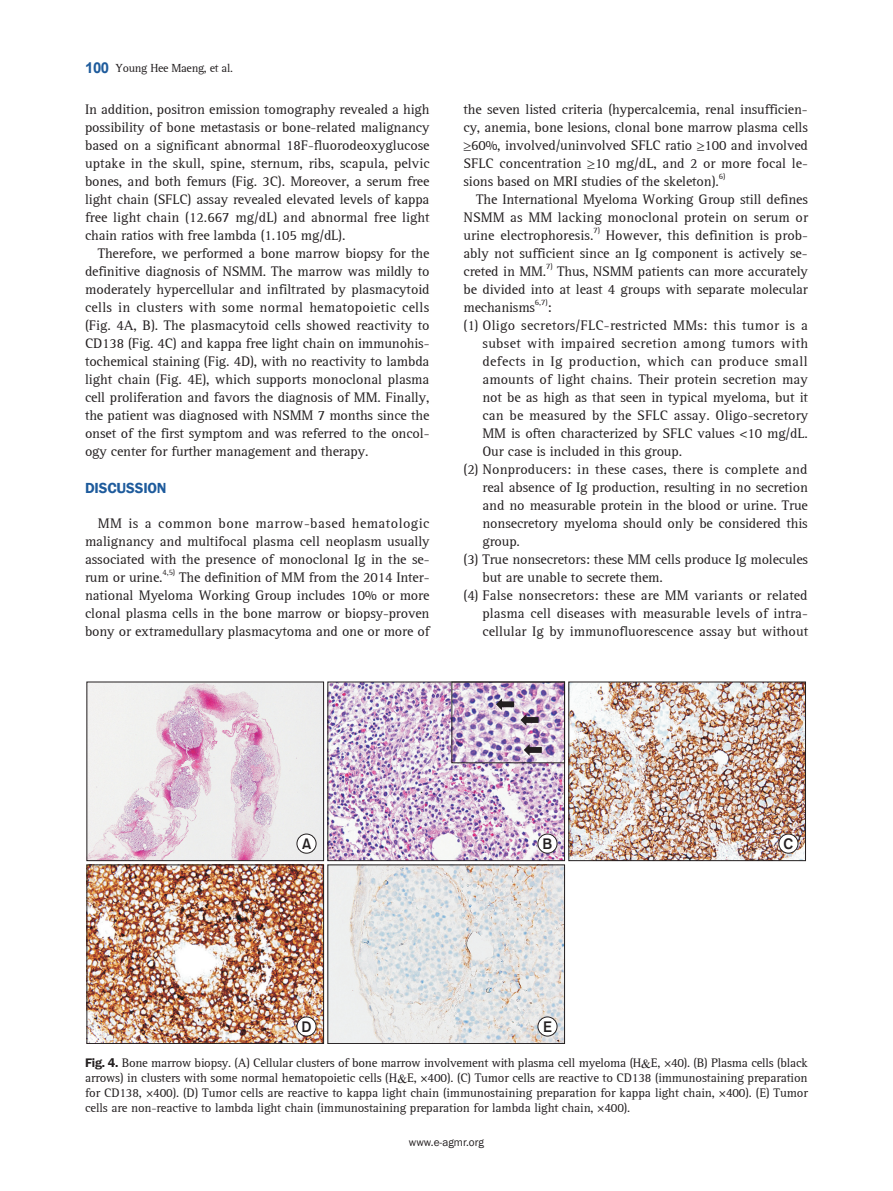
<style>
.page{position:relative;width:893px;height:1191px;background:#fff}
.page>*{position:absolute;margin:0;border:0;box-sizing:border-box;transform-origin:0 0}
.t1{font:600 15px "Franklin Gothic";letter-spacing:-.01em;color:#1e5b9c}
.t2{font:15px "Gothic 725 BT Bold A";color:#231f20}
.t3{font:14.25px/18px "Rotisser";letter-spacing:-.005em;color:#231f20;text-align:justify}
.t4{font:14.25px "Rotisser";letter-spacing:.015em;color:#231f20}
.t5{font:14.25px "Rotisser";letter-spacing:.02em;color:#231f20}
.t6{font:14.25px "Rotisser";letter-spacing:.025em;color:#231f20}
.t7{font:12.75px/15px "Rotisser";letter-spacing:-.01em;color:#231f20;text-align:justify}
.t8{font:12px "Rotisser";letter-spacing:-.025em;color:#231f20}
.t9{font:11.25px "Franklin Gothic";color:#231f20}
.t10{font:8.25px "Rotisser";color:#231f20}
.s1{font-family:"Arial";font-weight:700;font-size:15px;color:#1e5b9c}
.s2{font-family:"Franklin Gothic";font-weight:600}
</style>
<div class="page">
<img style="left:86px;top:681px;width:720px;height:363px">
<div style="left:297px;top:834px;width:19px;height:19px;background:#fff;border-radius:50%"></div>
<div style="left:297px;top:833px;width:19px;height:20px;border:1px solid #231f20;border-radius:50%"></div>
<div style="left:538px;top:834px;width:19px;height:19px;background:#fff;border-radius:50%"></div>
<div style="left:538px;top:833px;width:19px;height:20px;border:1px solid #231f20;border-radius:50%"></div>
<div style="left:779px;top:834px;width:19px;height:19px;background:#fff;border-radius:50%"></div>
<div style="left:779px;top:833px;width:19px;height:20px;border:1px solid #231f20;border-radius:50%"></div>
<div style="left:297px;top:1017px;width:19px;height:19px;background:#fff;border-radius:50%"></div>
<div style="left:297px;top:1016px;width:19px;height:20px;border:1px solid #231f20;border-radius:50%"></div>
<div style="left:538px;top:1017px;width:19px;height:19px;background:#fff;border-radius:50%"></div>
<div style="left:538px;top:1016px;width:19px;height:20px;border:1px solid #231f20;border-radius:50%"></div>
<svg style="left:496px;top:698px;width:18px;height:12px"></svg>
<svg style="left:520px;top:714px;width:18px;height:12px"></svg>
<svg style="left:524px;top:744px;width:18px;height:12px"></svg>
<div style="left:452px;top:681px;width:113px;height:82px;border:1px solid #231f20"></div>
<p class="t8" style="left:85px;top:61px;width:149px"><span class="s1">100</span> Young Hee Maeng, et al.</p>
<p class="t3" style="left:85px;top:101px;width:346px">In addition, positron emission tomography revealed a high possibility of bone metastasis or bone-related malignancy based on a significant abnormal 18F-fluorodeoxyglucose uptake in the skull, spine, sternum, ribs, scapula, pelvic bones, and both femurs (Fig. 3C). Moreover, a serum free light chain (SFLC) assay revealed elevated levels of kappa free light chain (12.667 mg/dL) and abnormal free light chain ratios with free lambda (1.105 mg/dL).</p>
<p class="t3" style="left:85px;top:245px;width:346px;text-indent:13px">Therefore, we performed a bone marrow biopsy for the definitive diagnosis of NSMM. The marrow was mildly to moderately hypercellular and infiltrated by plasmacytoid cells in clusters with some normal hematopoietic cells (Fig. 4A, B). The plasmacytoid cells showed reactivity to CD138 (Fig. 4C) and kappa free light chain on immunohis&shy;tochemical staining (Fig. 4D), with no reactivity to lambda light chain (Fig. 4E), which supports monoclonal plasma cell proliferation and favors the diagnosis of MM. Finally, the patient was diagnosed with NSMM 7 months since the onset of the first symptom and was referred to the oncol&shy;ogy center for further management and therapy.</p>
<p class="t1" style="left:85px;top:478px;width:83px">DISCUSSION</p>
<p class="t3" style="left:85px;top:515px;width:346px;text-indent:13px">MM is a common bone marrow-based hematologic malignancy and multifocal plasma cell neoplasm usually associated with the presence of monoclonal Ig in the se&shy;rum or urine.</p>
<p class="t10" style="left:163px;top:568px;width:14px">4,5)</p>
<p class="t3" style="left:85px;top:569px;width:346px;text-indent:94px">The definition of MM from the 2014 Inter&shy;national Myeloma Working Group includes 10% or more clonal plasma cells in the bone marrow or biopsy-proven bony or extramedullary plasmacytoma and one or more of</p>
<p class="t3" style="left:463px;top:101px;width:346px">the seven listed criteria (hypercalcemia, renal insufficien&shy;cy, anemia, bone lesions, clonal bone marrow plasma cells ≥60%, involved/uninvolved SFLC ratio ≥100 and involved SFLC concentration ≥10 mg/dL, and 2 or more focal le&shy;sions based on MRI studies of the skeleton).</p>
<p class="t10" style="left:719px;top:172px;width:8px">6)</p>
<p class="t3" style="left:463px;top:191px;width:346px;text-indent:13px">The International Myeloma Working Group still defines NSMM as MM lacking monoclonal protein on serum or urine electrophoresis.</p>
<p class="t10" style="left:593px;top:226px;width:8px">7)</p>
<p class="t3" style="left:463px;top:227px;width:346px;text-indent:142px">However, this definition is prob&shy;ably not sufficient since an Ig component is actively se&shy;creted in MM.</p>
<p class="t10" style="left:546px;top:262px;width:8px">7)</p>
<p class="t3" style="left:463px;top:263px;width:346px;text-indent:94px">Thus, NSMM patients can more accurately be divided into at least 4 groups with separate molecular mechanisms</p>
<p class="t10" style="left:535px;top:298px;width:14px">6,7)</p>
<p class="t3" style="left:548px;top:299px;width:6px">:</p>
<p class="t4" style="left:463px;top:317px;width:346px">(1) Oligo secretors/FLC-restricted MMs: this tumor is a</p>
<p class="t5" style="left:482px;top:335px;width:327px">subset with impaired secretion among tumors with</p>
<p class="t6" style="left:482px;top:353px;width:327px">defects in Ig production, which can produce small</p>
<p class="t3" style="left:482px;top:371px;width:327px">amounts of light chains. Their protein secretion may</p>
<p class="t3" style="left:482px;top:389px;width:327px">not be as high as that seen in typical myeloma, but it</p>
<p class="t3" style="left:482px;top:407px;width:327px">can be measured by the SFLC assay. Oligo-secretory</p>
<p class="t3" style="left:482px;top:425px;width:327px">MM is often characterized by SFLC values &lt;10 mg/dL.</p>
<p class="t3" style="left:482px;top:443px;width:201px">Our case is included in this group.</p>
<p class="t3" style="left:463px;top:461px;width:346px">(2) Nonproducers: in these cases, there is complete and</p>
<p class="t3" style="left:482px;top:479px;width:327px">real absence of Ig production, resulting in no secretion</p>
<p class="t3" style="left:482px;top:497px;width:327px">and no measurable protein in the blood or urine. True</p>
<p class="t3" style="left:482px;top:515px;width:327px">nonsecretory myeloma should only be considered this</p>
<p class="t3" style="left:482px;top:533px;width:39px">group.</p>
<p class="t3" style="left:463px;top:551px;width:346px">(3) True nonsecretors: these MM cells produce Ig molecules</p>
<p class="t3" style="left:482px;top:569px;width:182px">but are unable to secrete them.</p>
<p class="t3" style="left:463px;top:587px;width:346px">(4) False nonsecretors: these are MM variants or related</p>
<p class="t3" style="left:482px;top:605px;width:327px">plasma cell diseases with measurable levels of intra-</p>
<p class="t3" style="left:482px;top:623px;width:327px">cellular Ig by immunofluorescence assay but without</p>
<p class="t2" style="left:302px;top:835px;width:11px">A</p>
<p class="t2" style="left:543px;top:835px;width:11px">B</p>
<p class="t2" style="left:784px;top:835px;width:11px">C</p>
<p class="t2" style="left:302px;top:1017px;width:12px">D</p>
<p class="t2" style="left:543px;top:1017px;width:11px">E</p>
<p class="t7" style="left:85px;top:1056px;width:724px"><span class="s2">Fig. 4.</span> Bone marrow biopsy. (A) Cellular clusters of bone marrow involvement with plasma cell myeloma (H E, ×40). (B) Plasma cells (black arrows) in clusters with some normal hematopoietic cells (H E, ×400). (C) Tumor cells are reactive to CD138 (immunostaining preparation for CD138, ×400). (D) Tumor cells are reactive to kappa light chain (immunostaining preparation for kappa light chain, ×400). (E) Tumor cells are non-reactive to lambda light chain (immunostaining preparation for lambda light chain, ×400).</p>
<p class="t9" style="left:409px;top:1135px;width:77px">www.e-agmr.org</p>
</div>
